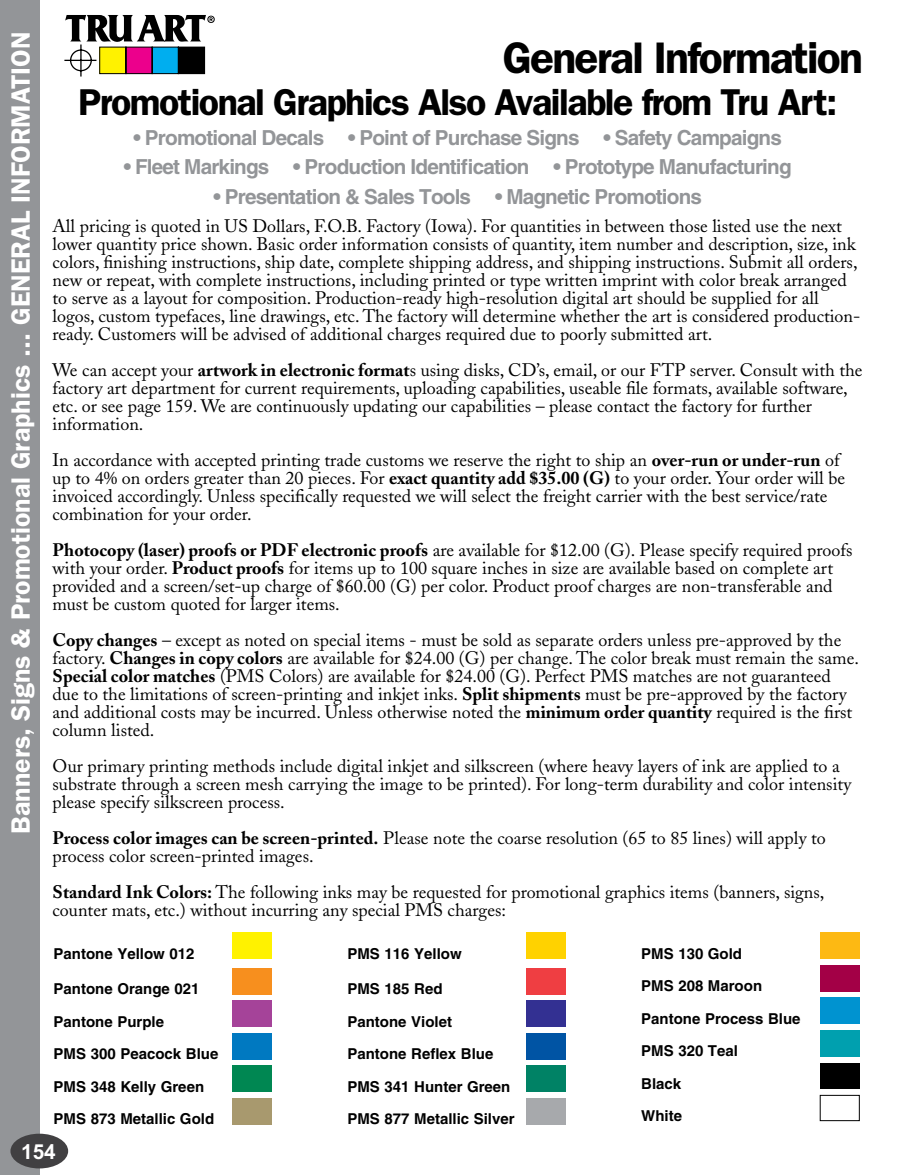
<style>
.page{position:relative;width:905px;height:1175px;background:#fff}
.page>*{position:absolute;margin:0;border:0;box-sizing:border-box;transform-origin:0 0}
.t1{font:600 44.4px "Franklin Gothic";letter-spacing:-.04em;color:#000}
.t2{font:600 37.5px "Franklin Gothic";letter-spacing:-.04em;color:#000}
.t3{font:600 26.55px "Franklin Gothic";color:#fff}
.t4{font:700 20.7px "Helvetica";letter-spacing:-.04em;color:#939598}
.t5{font:700 20.7px "Arial";color:#fff}
.t6{font:18px/18px "Adobe Caslon";color:#000}
.t7{font:700 15px/32.4px "Helvetica";color:#000}
.s1{font-weight:700}
</style>
<div class="page">
<div style="left:0;top:0;width:40px;height:1174px;background:#939598"></div>
<svg style="left:64px;top:15px;width:151px;height:62px"></svg>
<div style="left:10px;top:1133px;width:58px;height:35px;background:#414042;border-radius:50%"></div>
<div style="left:232px;top:933px;width:40px;height:26px;background:#fff200"></div>
<div style="left:232px;top:968px;width:40px;height:26px;background:#f78f1e"></div>
<div style="left:232px;top:1000px;width:40px;height:26px;background:#a54399"></div>
<div style="left:232px;top:1033px;width:40px;height:26px;background:#0079c1"></div>
<div style="left:232px;top:1065px;width:40px;height:26px;background:#008752"></div>
<div style="left:232px;top:1098px;width:40px;height:26px;background:#a8996e"></div>
<div style="left:526px;top:933px;width:40px;height:26px;background:#ffd200"></div>
<div style="left:526px;top:968px;width:40px;height:26px;background:#ef3e42"></div>
<div style="left:526px;top:1000px;width:40px;height:26px;background:#333092"></div>
<div style="left:526px;top:1033px;width:40px;height:26px;background:#0054a4"></div>
<div style="left:526px;top:1065px;width:40px;height:26px;background:#008265"></div>
<div style="left:526px;top:1098px;width:40px;height:26px;background:#a7a9ac"></div>
<div style="left:819px;top:933px;width:40px;height:26px;background:#fdb913"></div>
<div style="left:819px;top:965px;width:40px;height:26px;background:#a30046"></div>
<div style="left:819px;top:997px;width:40px;height:26px;background:#0093d0"></div>
<div style="left:819px;top:1030px;width:40px;height:26px;background:#00a0af"></div>
<div style="left:819px;top:1062px;width:40px;height:26px;background:#000"></div>
<div style="left:819px;top:1095px;width:40px;height:26px;border:1px solid #000"></div>
<h3 class="t3" style="left:5px;top:833px;width:803px;rotate:-90deg">Banners, Signs &amp; Promotional Graphics ... GENERAL INFORMATION</h3>
<h1 class="t1" style="left:502px;top:31px;width:362px">General Information</h1>
<h2 class="t2" style="left:78px;top:80px;width:760px">Promotional Graphics Also Available from Tru Art:</h2>
<p class="t4" style="left:134px;top:125px;width:649px">• Promotional Decals • Point of Purchase Signs • Safety Campaigns</p>
<p class="t4" style="left:124px;top:154px;width:669px">• Fleet Markings • Production Identification • Prototype Manufacturing</p>
<p class="t4" style="left:213px;top:184px;width:490px">• Presentation &amp; Sales Tools • Magnetic Promotions</p>
<p class="t6" style="left:52px;top:217px;width:809px">All pricing is quoted in US Dollars, F.O.B. Factory (Iowa). For quantities in between those listed use the next lower quantity price shown. Basic order information consists of quantity, item number and description, size, ink colors, finishing instructions, ship date, complete shipping address, and shipping instructions. Submit all orders, new or repeat, with complete instructions, including printed or type written imprint with color break arranged to serve as a layout for composition. Production-ready high-resolution digital art should be supplied for all logos, custom typefaces, line drawings, etc. The factory will determine whether the art is considered production&shy;ready. Customers will be advised of additional charges required due to poorly submitted art.</p>
<p class="t6" style="left:52px;top:361px;width:811px">We can accept your <span class="s1">artwork in electronic format</span>s using disks, CD’s, email, or our FTP server. Consult with the factory art department for current requirements, uploading capabilities, useable file formats, available software, etc. or see page 159. We are continuously updating our capabilities – please contact the factory for further information.</p>
<p class="t6" style="left:52px;top:451px;width:794px">In accordance with accepted printing trade customs we reserve the right to ship an <span class="s1">over-run or under-run</span> of up to 4% on orders greater than 20 pieces. For <span class="s1">exact quantity add $35.00 (G)</span> to your order. Your order will be invoiced accordingly. Unless specifically requested we will select the freight carrier with the best service/rate combination for your order.</p>
<p class="t6" style="left:52px;top:541px;width:801px"><span class="s1">Photocopy (laser) proofs or PDF electronic proofs</span> are available for $12.00 (G). Please specify required proofs with your order. <span class="s1">Product proofs</span> for items up to 100 square inches in size are available based on complete art provided and a screen/set-up charge of $60.00 (G) per color. Product proof charges are non-transferable and must be custom quoted for larger items.</p>
<p class="t6" style="left:52px;top:631px;width:808px"><span class="s1">Copy changes</span> – except as noted on special items - must be sold as separate orders unless pre-approved by the factory. <span class="s1">Changes in copy colors</span> are available for $24.00 (G) per change. The color break must remain the same.<br><span class="s1">Special color matches</span> (PMS Colors) are available for $24.00 (G). Perfect PMS matches are not guaranteed due to the limitations of screen-printing and inkjet inks. <span class="s1">Split shipments</span> must be pre-approved by the factory and additional costs may be incurred. Unless otherwise noted the <span class="s1">minimum order quantity</span> required is the first column listed.</p>
<p class="t6" style="left:52px;top:757px;width:800px">Our primary printing methods include digital inkjet and silkscreen (where heavy layers of ink are applied to a substrate through a screen mesh carrying the image to be printed). For long-term durability and color intensity please specify silkscreen process.</p>
<p class="t6" style="left:52px;top:829px;width:774px"><span class="s1">Process color images can be screen-printed.</span> Please note the coarse resolution (65 to 85 lines) will apply to process color screen-printed images.</p>
<p class="t6" style="left:52px;top:883px;width:773px"><span class="s1">Standard Ink Colors:</span> The following inks may be requested for promotional graphics items (banners, signs, counter mats, etc.) without incurring any special PMS charges:</p>
<p class="t7" style="left:54px;top:937px;width:142px">Pantone Yellow 012</p>
<p class="t7" style="left:54px;top:972px;width:166px">Pantone Orange 021<br>Pantone Purple<br>PMS 300 Peacock Blue<br>PMS 348 Kelly Green<br>PMS 873 Metallic Gold</p>
<p class="t7" style="left:347px;top:937px;width:116px">PMS 116 Yellow</p>
<p class="t7" style="left:347px;top:972px;width:169px">PMS 185 Red<br>Pantone Violet<br>Pantone Reflex Blue<br>PMS 341 Hunter Green<br>PMS 877 Metallic Silver</p>
<p class="t7" style="left:641px;top:937px;width:161px">PMS 130 Gold<br>PMS 208 Maroon<br>Pantone Process Blue<br>PMS 320 Teal<br>Black<br>White</p>
<p class="t5" style="left:21px;top:1140px;width:36px">154</p>
</div>
